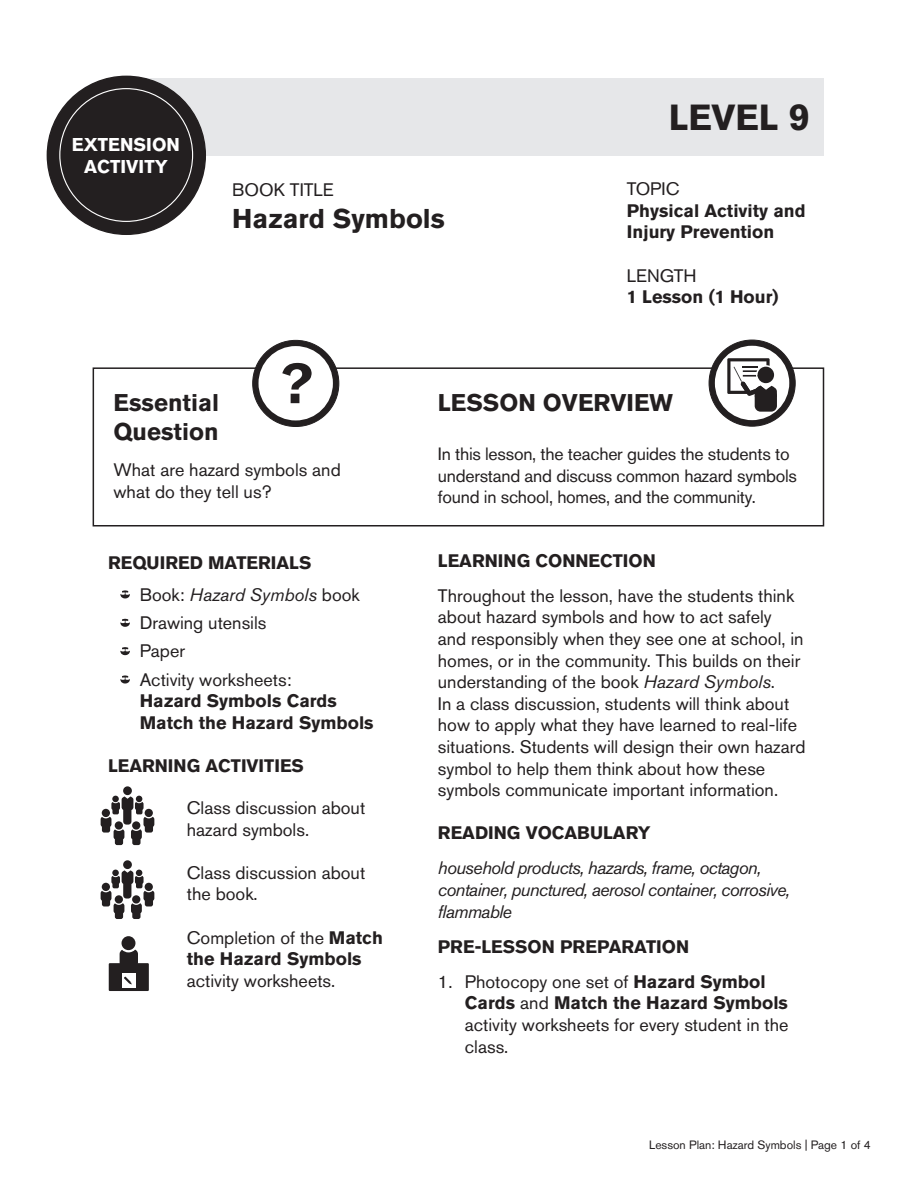
<style>
.page{position:relative;width:918px;height:1188px;background:#fff}
.page>*{position:absolute;margin:0;border:0;box-sizing:border-box;transform-origin:0 0}
.t1{font:700 61.5px "Akzidenz Grotesk BQ";color:#231f20}
.t2{font:700 36px "Akzidenz Grotesk BQ";color:#231f20}
.t3{font:700 27px "Akzidenz Grotesk BQ";color:#231f20}
.SUB1{font:700 24px "Akzidenz Grotesk BQ";color:#231f20}
.t4{font:700 18.45px/22px "Akzidenz Grotesk BQ";color:#fff;text-align:center}
.Teaching_Strategy{font:18px/21.6px "Akzidenz Grotesk BQ";color:#231f20}
.STAR_BULLETS{font:700 18px/21.6px "Akzidenz Grotesk BQ";color:#231f20}
.LEARNING_ACTIVITIES{font:18px/21.6px "Akzidenz Grotesk BQ";color:#231f20}
.SUB1-2{font:italic 18px/21.6px "Akzidenz Grotesk BQ";letter-spacing:-.035em;color:#231f20}
.SUB1-3{font:700 18px "Akzidenz Grotesk BQ";color:#231f20}
.STAR_BULLETS-2{font:italic 18px "Akzidenz Grotesk BQ";color:#231f20}
.STAR_BULLETS-3{font:18px "Akzidenz Grotesk BQ";color:#231f20}
.Teaching_Strategy-2{font:17.7px/21.3px "Akzidenz Grotesk BQ";letter-spacing:-.015em;color:#231f20}
.t5{font:12px "Akzidenz Grotesk BQ";color:#231f20}
.s1{font-size:37.5px}
.s2{font-weight:400}
.s3{font-style:normal}
.s4{font-weight:700}
.s5{font-style:italic}
</style>
<div class="page">
<div style="left:93px;top:367px;width:731px;height:160px;border:2px solid #231f20"></div>
<div style="left:139px;top:78px;width:685px;height:78px;background:#e6e7e9"></div>
<div style="left:47px;top:76px;width:158px;height:158px;background:#231f20;border-radius:50%"></div>
<svg style="left:253px;top:340px;width:86px;height:87px;background:#3c3839"></svg>
<div style="left:260px;top:347px;width:72px;height:72px;background:#fff;border-radius:50%"></div>
<div style="left:259px;top:346px;width:74px;height:74px;border:2px solid #fff;border-radius:50%"></div>
<svg style="left:709px;top:340px;width:86px;height:86px;background:#3b3738"></svg>
<div style="left:716px;top:347px;width:72px;height:72px;background:#fff;border-radius:50%"></div>
<div style="left:715px;top:346px;width:74px;height:74px;border:2px solid #fff;border-radius:50%"></div>
<div style="left:755px;top:390px;width:22px;height:22px;background:#231f20;border-radius:6px"></div>
<svg style="left:727px;top:358px;width:50px;height:41px"></svg>
<svg style="left:120px;top:590px;width:10px;height:8px"></svg>
<svg style="left:120px;top:619px;width:10px;height:8px"></svg>
<svg style="left:120px;top:647px;width:10px;height:8px"></svg>
<svg style="left:120px;top:675px;width:10px;height:8px"></svg>
<div style="left:123px;top:786px;width:9px;height:9px;background:#231f20;border-radius:50%"></div>
<svg style="left:101px;top:796px;width:53px;height:49px"></svg>
<div style="left:123px;top:860px;width:9px;height:9px;background:#231f20;border-radius:50%"></div>
<svg style="left:101px;top:870px;width:53px;height:49px"></svg>
<svg style="left:120px;top:936px;width:18px;height:27px"></svg>
<div style="left:109px;top:963px;width:40px;height:28px;background:#231f20"></div>
<div style="left:122px;top:973px;width:14px;height:15px;background:#fff"></div>
<svg style="left:124px;top:977px;width:8px;height:8px"></svg>
<p class="t4" style="left:72px;top:133px;width:110px">EXTENSION<br>ACTIVITY</p>
<p class="Teaching_Strategy" style="left:232px;top:179px;width:103px">BOOK TITLE</p>
<p class="t3" style="left:232px;top:203px;width:214px">Hazard Symbols</p>
<p class="t2" style="left:669px;top:97px;width:143px">LEVEL <span class="s1">9</span></p>
<p class="STAR_BULLETS" style="left:627px;top:178px;width:180px"><span class="s2">TOPIC<br></span>Physical Activity and<br>Injury Prevention</p>
<p class="STAR_BULLETS" style="left:627px;top:265px;width:153px"><span class="s2">LENGTH<br></span>1 Lesson (1 Hour)</p>
<p class="t1" style="left:276px;top:348px;width:39px">?</p>
<p class="SUB1" style="left:114px;top:388px;width:107px">Essential</p>
<p class="SUB1" style="left:114px;top:417px;width:107px">Question</p>
<p class="Teaching_Strategy" style="left:114px;top:459px;width:229px">What are hazard symbols and what do they tell us?</p>
<p class="SUB1-3" style="left:108px;top:552px;width:205px">REQUIRED MATERIALS</p>
<p class="STAR_BULLETS-2" style="left:140px;top:583px;width:222px"><span class="s3">Book:</span> Hazard Symbols <span class="s3">book</span></p>
<p class="STAR_BULLETS-3" style="left:140px;top:612px;width:128px">Drawing utensils</p>
<p class="STAR_BULLETS-3" style="left:140px;top:640px;width:47px">Paper</p>
<p class="STAR_BULLETS" style="left:140px;top:669px;width:235px"><span class="s2">Activity worksheets:<br></span>Hazard Symbols Cards<br>Match the Hazard Symbols</p>
<p class="SUB1-3" style="left:108px;top:755px;width:198px">LEARNING ACTIVITIES</p>
<p class="LEARNING_ACTIVITIES" style="left:187px;top:797px;width:180px">Class discussion about hazard symbols.</p>
<p class="LEARNING_ACTIVITIES" style="left:187px;top:862px;width:180px">Class discussion about the book.</p>
<p class="LEARNING_ACTIVITIES" style="left:187px;top:926px;width:197px">Completion of the <span class="s4">Match the Hazard Symbols </span>activity worksheets.</p>
<p class="SUB1" style="left:438px;top:388px;width:237px">LESSON OVERVIEW</p>
<p class="Teaching_Strategy-2" style="left:438px;top:444px;width:361px">In this lesson, the teacher guides the students to understand and discuss common hazard symbols found in school, homes, and the community.</p>
<p class="SUB1-3" style="left:438px;top:550px;width:220px">LEARNING CONNECTION</p>
<p class="Teaching_Strategy" style="left:438px;top:585px;width:369px">Throughout the lesson, have the students think about hazard symbols and how to act safely<br>and responsibly when they see one at school, in homes, or in the community. This builds on their understanding of the book <span class="s5">Hazard Symbols</span>.<br>In a class discussion, students will think about how to apply what they have learned to real-life situations. Students will design their own hazard symbol to help them think about how these symbols communicate important information.</p>
<p class="SUB1-3" style="left:438px;top:823px;width:214px">READING VOCABULARY</p>
<p class="SUB1-2" style="left:438px;top:857px;width:354px">household products, hazards, frame, octagon, container, punctured, aerosol container, corrosive, flammable</p>
<p class="SUB1-3" style="left:438px;top:936px;width:253px">PRE-LESSON PREPARATION</p>
<p class="Teaching_Strategy" style="left:465px;top:971px;width:325px;text-indent:-27px">1. Photocopy one set of <span class="s4">Hazard Symbol<br>Cards</span> and <span class="s4">Match the Hazard Symbols </span>activity worksheets for every student in the class.</p>
<p class="t5" style="left:649px;top:1138px;width:223px">Lesson Plan: Hazard Symbols | Page 1 of 4</p>
</div>
